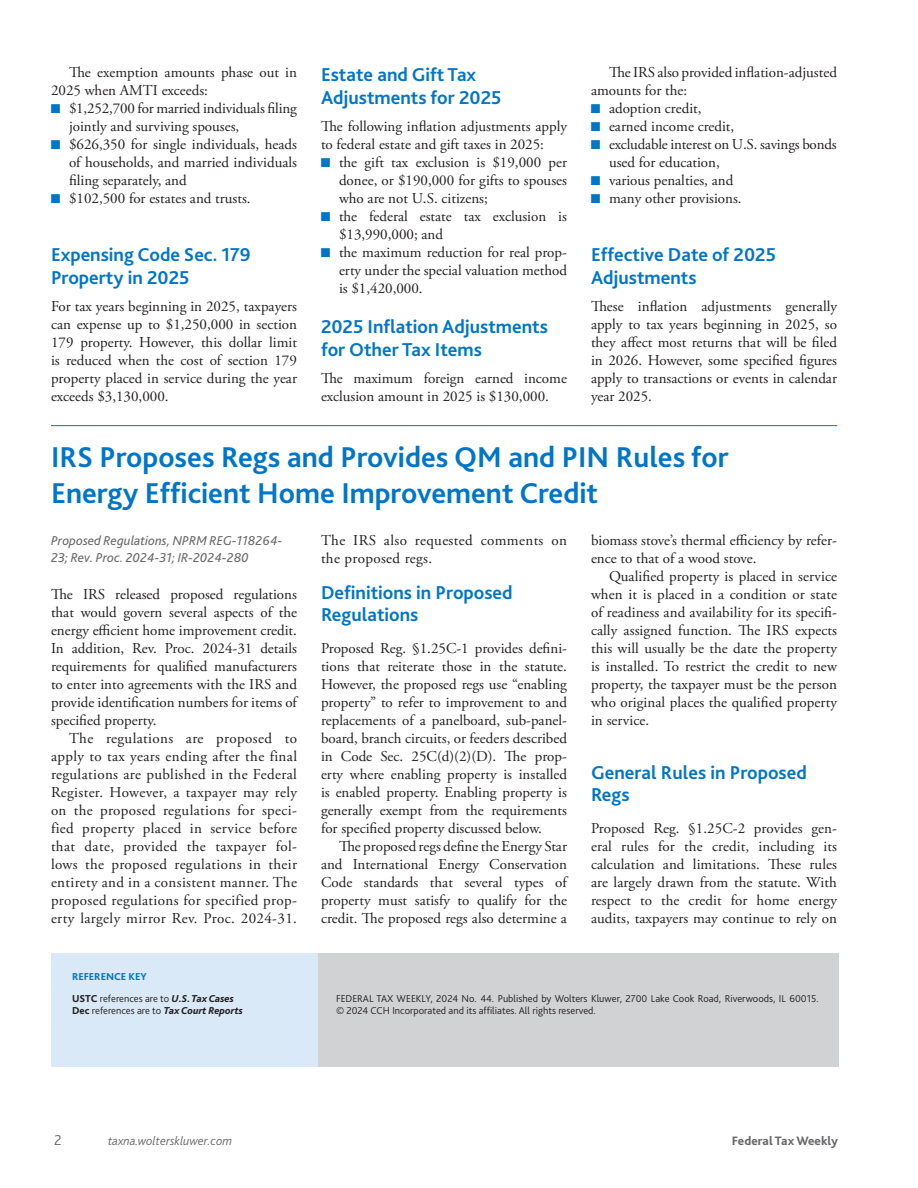
<style>
.page{position:relative;width:918px;height:1188px;background:#fff}
.page>*{position:absolute;margin:0;border:0;box-sizing:border-box;transform-origin:0 0}
.t1{font:700 30px/36px "Bliss 2";color:#0076c8}
.t2{font:700 19.5px/22.5px "Bliss 2";color:#0076c8}
.t3{font:15px/18px "Adobe Garamond Pro";color:#231f20;text-align:justify}
.t4{font:15px/18px "Adobe Garamond Pro";letter-spacing:.025em;color:#231f20}
.t5{font:300 15px "Bliss 2";color:#69696c}
.t6{font:italic 13.5px/18px "Bliss 2";color:#69696c}
.t7{font:italic 300 12.75px "Bliss 2";color:#69696c}
.t8{font:800 12.75px "Bliss 2";color:#69696c}
.t9{font:300 10.5px/12.6px "Bliss 2";color:#231f20}
.s1{color:#0076c8}
.s2{font-weight:800;color:#0076c8}
.s3{font-weight:800}
.s4{font-weight:800;font-style:italic}
</style>
<div class="page">
<hr style="left:51px;top:425px;width:786px;height:1px;background:#0076c8">
<div style="left:51px;top:953px;width:267px;height:113px;background:#dae9f7"></div>
<div style="left:318px;top:953px;width:520px;height:113px;background:#d1d2d4"></div>
<p class="t3" style="left:51px;top:63px;width:247px;text-indent:18px">The exemption amounts phase out in<br>2025 when AMTI exceeds:</p>
<p class="t3" style="left:69px;top:99px;width:229px;text-indent:-18px"><span class="s1">■</span> $1,252,700 for married individuals filing jointly and surviving spouses,</p>
<p class="t3" style="left:69px;top:135px;width:230px;text-indent:-18px"><span class="s1">■</span> $626,350 for single individuals, heads of households, and married individuals filing separately, and</p>
<p class="t3" style="left:51px;top:189px;width:201px"><span class="s1">■</span> $102,500 for estates and trusts.</p>
<h2 class="t2" style="left:51px;top:243px;width:201px">Expensing Code Sec. 179<br>Property in 2025</h2>
<p class="t3" style="left:51px;top:297px;width:248px">For tax years beginning in 2025, taxpayers can expense up to $1,250,000 in section 179 property. However, this dollar limit is reduced when the cost of section 179 property placed in service during the year exceeds $3,130,000.</p>
<h2 class="t2" style="left:321px;top:63px;width:182px">Estate and Gift Tax<br>Adjustments for 2025</h2>
<p class="t3" style="left:321px;top:117px;width:248px">The following inflation adjustments apply to federal estate and gift taxes in 2025:</p>
<p class="t3" style="left:339px;top:153px;width:230px;text-indent:-18px"><span class="s1">■</span> the gift tax exclusion is $19,000 per donee, or $190,000 for gifts to spouses who are not U.S. citizens;</p>
<p class="t3" style="left:339px;top:207px;width:229px;text-indent:-18px"><span class="s1">■</span> the federal estate tax exclusion is $13,990,000; and</p>
<p class="t3" style="left:339px;top:243px;width:230px;text-indent:-18px"><span class="s1">■</span> the maximum reduction for real prop&shy;erty under the special valuation method is $1,420,000.</p>
<h2 class="t2" style="left:321px;top:315px;width:228px">2025 Inflation Adjustments for Other Tax Items</h2>
<p class="t3" style="left:321px;top:369px;width:247px">The maximum foreign earned income exclusion amount in 2025 is $130,000.</p>
<p class="t3" style="left:591px;top:63px;width:247px;text-indent:18px">The IRS also provided inflation-adjusted amounts for the:</p>
<p class="t3" style="left:591px;top:99px;width:112px"><span class="s1">■</span> adoption credit,</p>
<p class="t3" style="left:591px;top:117px;width:145px"><span class="s1">■</span> earned income credit,</p>
<p class="t3" style="left:609px;top:135px;width:229px;text-indent:-18px"><span class="s1">■</span> excludable interest on U.S. savings bonds used for education,</p>
<p class="t3" style="left:591px;top:171px;width:144px"><span class="s1">■</span> various penalties, and</p>
<p class="t3" style="left:591px;top:189px;width:152px"><span class="s1">■</span> many other provisions.</p>
<h2 class="t2" style="left:591px;top:243px;width:187px">Effective Date of 2025<br>Adjustments</h2>
<p class="t3" style="left:591px;top:297px;width:248px">These inflation adjustments generally apply to tax years beginning in 2025, so they affect most returns that will be filed in 2026. However, some specified figures apply to transactions or events in calendar year 2025.</p>
<h1 class="t1" style="left:51px;top:438px;width:679px">IRS Proposes Regs and Provides QM and PIN Rules for<br>Energy Efficient Home Improvement Credit</h1>
<p class="t6" style="left:51px;top:531px;width:233px">Proposed Regulations, NPRM REG-118264-<br>23; Rev. Proc. 2024-31; IR-2024-280</p>
<p class="t3" style="left:51px;top:585px;width:248px">The IRS released proposed regulations that would govern several aspects of the energy efficient home improvement credit.<br>In addition, Rev. Proc. 2024-31 details requirements for qualified manufacturers to enter into agreements with the IRS and provide identification numbers for items of specified property.</p>
<p class="t3" style="left:51px;top:729px;width:248px;text-indent:18px">The regulations are proposed to apply to tax years ending after the final regulations are published in the Federal Register. However, a taxpayer may rely on the proposed regulations for speci&shy;fied property placed in service before that date, provided the taxpayer fol&shy;lows the proposed regulations in their entirety and in a consistent manner. The proposed regulations for specified prop&shy;erty largely mirror Rev. Proc. 2024-31.</p>
<p class="t4" style="left:321px;top:531px;width:247px">The IRS also requested comments on the proposed regs.</p>
<h2 class="t2" style="left:321px;top:580px;width:193px">Definitions in Proposed<br>Regulations</h2>
<p class="t3" style="left:321px;top:639px;width:248px">Proposed Reg. §1.25C-1 provides defini&shy;tions that reiterate those in the statute.<br>However, the proposed regs use “enabling property” to refer to improvement to and replacements of a panelboard, sub-panel&shy;board, branch circuits, or feeders described in Code Sec. 25C(d)(2)(D). The prop&shy;erty where enabling property is installed is enabled property. Enabling property is generally exempt from the requirements for specified property discussed below.</p>
<p class="t3" style="left:321px;top:837px;width:248px;text-indent:18px">The proposed regs define the Energy Star and International Energy Conservation Code standards that several types of property must satisfy to qualify for the credit. The proposed regs also determine a</p>
<p class="t3" style="left:591px;top:531px;width:247px">biomass stove’s thermal efficiency by refer&shy;ence to that of a wood stove.</p>
<p class="t3" style="left:591px;top:567px;width:248px;text-indent:18px">Qualified property is placed in service when it is placed in a condition or state of readiness and availability for its specifi&shy;cally assigned function. The IRS expects this will usually be the date the property is installed. To restrict the credit to new property, the taxpayer must be the person who original places the qualified property in service.</p>
<h2 class="t2" style="left:591px;top:760px;width:217px">General Rules in Proposed<br>Regs</h2>
<p class="t3" style="left:591px;top:819px;width:248px">Proposed Reg. §1.25C-2 provides gen&shy;eral rules for the credit, including its calculation and limitations. These rules are largely drawn from the statute. With respect to the credit for home energy audits, taxpayers may continue to rely on</p>
<p class="t9" style="left:72px;top:966px;width:163px;line-height:21.6px"><span class="s2">REFERENCE KEY<br></span><span class="s3">USTC</span> references are to <span class="s4">U.S. Tax Cases</span></p>
<p class="t9" style="left:72px;top:1004px;width:172px"><span class="s3">Dec</span> references are to <span class="s4">Tax Court Reports</span></p>
<p class="t5" style="left:54px;top:1131px;width:9px">2</p>
<p class="t7" style="left:108px;top:1133px;width:126px">taxna.wolterskluwer.com</p>
<p class="t9" style="left:336px;top:992px;width:484px">FEDERAL TAX WEEKLY, 2024 No. 44. Published by Wolters Kluwer, 2700 Lake Cook Road, Riverwoods, IL 60015. © 2024 CCH Incorporated and its affiliates. All rights reserved.</p>
<p class="t8" style="left:732px;top:1133px;width:108px">Federal Tax Weekly</p>
</div>
